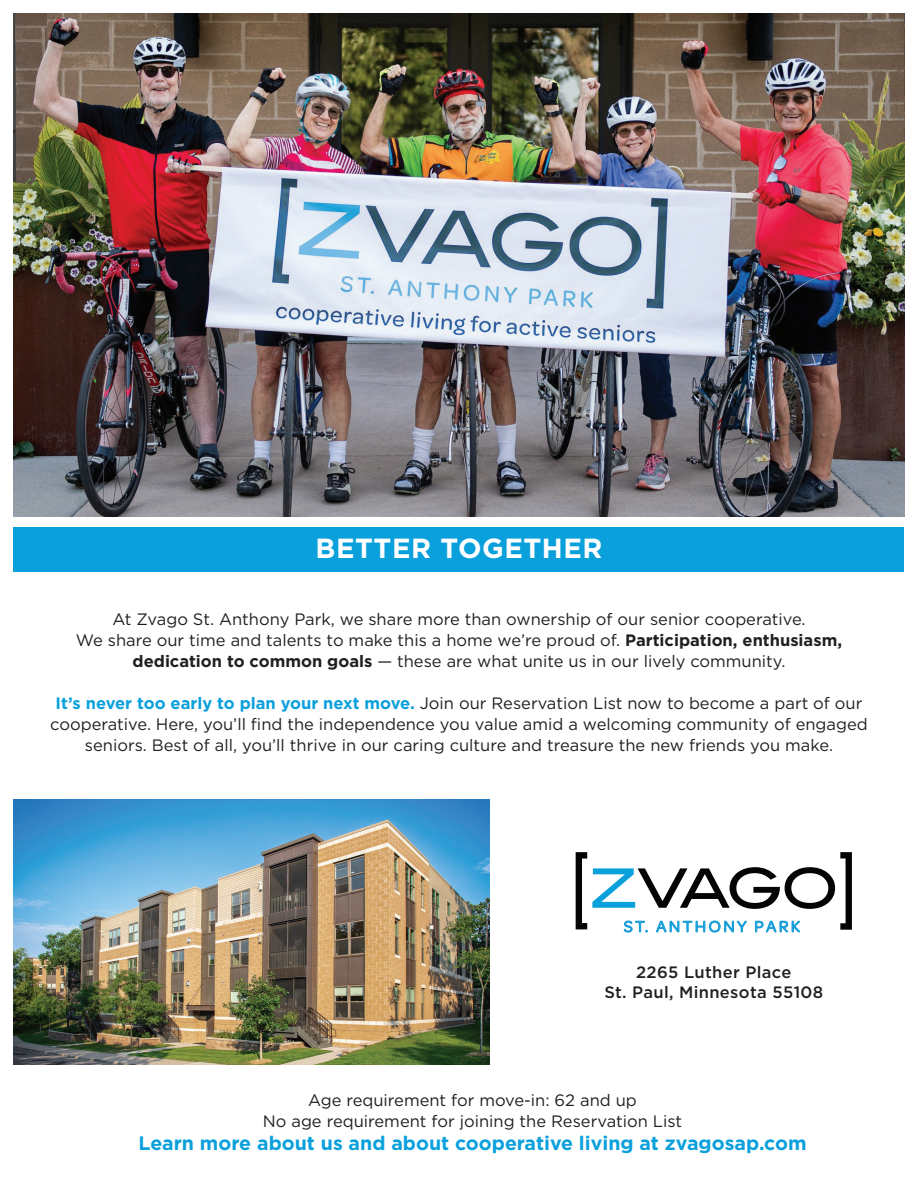
<style>
.page{position:relative;width:918px;height:1188px;background:#fff}
.page>*{position:absolute;margin:0;border:0;box-sizing:border-box;transform-origin:0 0}
.t1{font:700 27.6px "Gotham";letter-spacing:.02em;color:#fff}
.t2{font:700 19.5px "Gotham";color:#0aa0dc}
.t3{font:16.5px/21px "Gotham";color:#231f20;text-align:center}
.t4{font:500 16.5px/19.8px "Gotham";letter-spacing:.02em;color:#231f20;text-align:center}
.t5{font:16.5px "Omnes";letter-spacing:.145em;color:#0aa0dc}
.s1{font-weight:700}
.s2{font-weight:700;color:#0aa0dc}
</style>
<div class="page">
<img style="left:14px;top:14px;width:890px;height:502px">
<div style="left:14px;top:527px;width:890px;height:45px;background:#0aa0dc"></div>
<img style="left:14px;top:799px;width:475px;height:266px">
<svg style="left:576px;top:852px;width:276px;height:81px"></svg>
<p class="t1" style="left:316px;top:530px;width:288px">BETTER TOGETHER</p>
<p class="t3" style="left:76px;top:608px;width:768px">At Zvago St. Anthony Park, we share more than ownership of our senior cooperative.<br>We share our time and talents to make this a home we’re proud of. <span class="s1">Participation, enthusiasm, dedication to common goals</span> — these are what unite us in our lively community.</p>
<p class="t3" style="left:50px;top:692px;width:819px"><span class="s2">It’s never too early to plan your next move.</span> Join our Reservation List now to become a part of our cooperative. Here, you’ll find the independence you value amid a welcoming community of engaged seniors. Best of all, you’ll thrive in our caring culture and treasure the new friends you make.</p>
<p class="t5" style="left:624px;top:915px;width:178px">ST. ANTHONY PARK</p>
<p class="t4" style="left:604px;top:962px;width:220px">2265 Luther Place<br>St. Paul, Minnesota 55108</p>
<p class="t3" style="left:308px;top:1090px;width:330px">Age requirement for move-in: 62 and up</p>
<p class="t3" style="left:263px;top:1111px;width:421px">No age requirement for joining the Reservation List</p>
<p class="t2" style="left:138px;top:1130px;width:670px">Learn more about us and about cooperative living at zvagosap.com</p>
</div>
